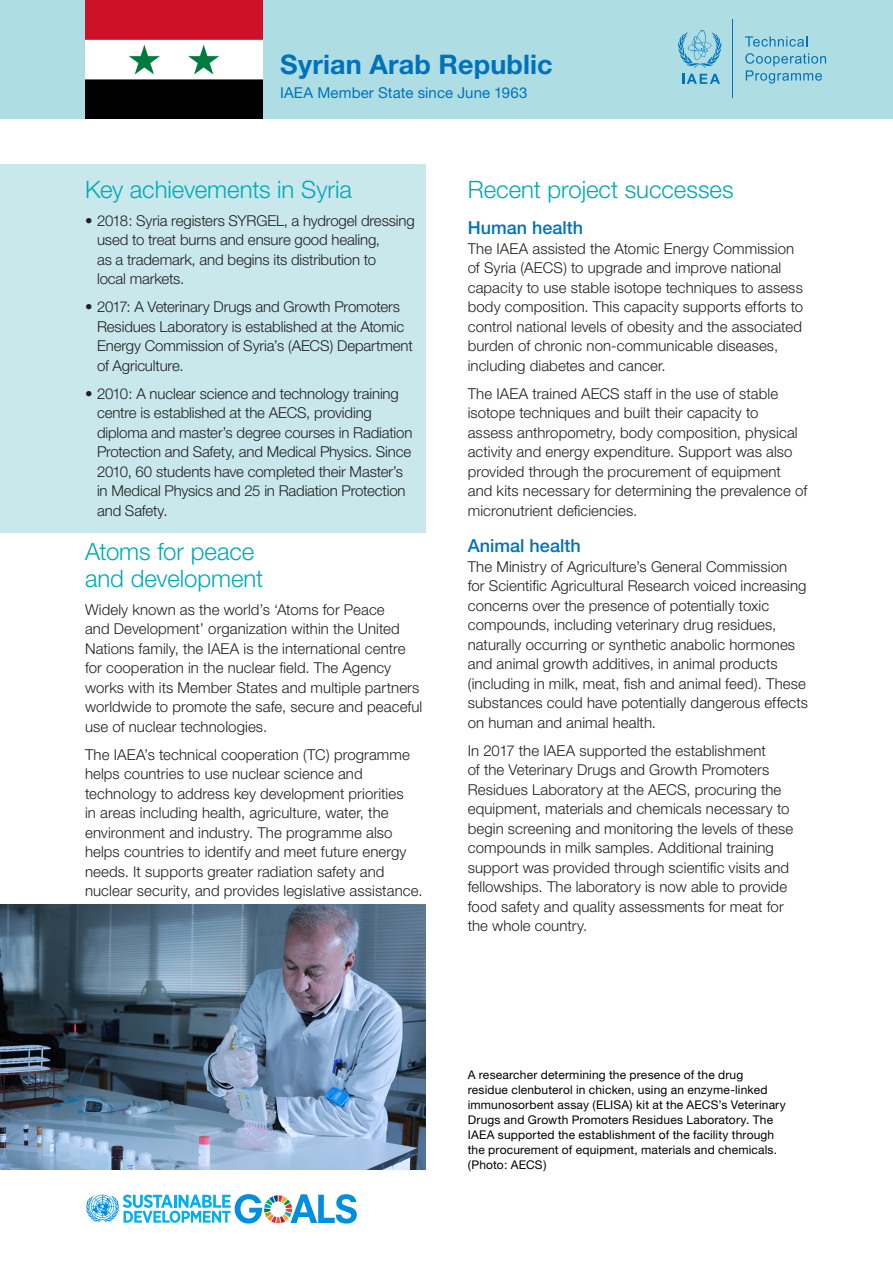
<style>
.page{position:relative;width:893px;height:1263px;background:#fff}
.page>*{position:absolute;margin:0;border:0;box-sizing:border-box;transform-origin:0 0}
.t1{font:700 27px "Helvetica Neue";letter-spacing:.005em;color:#0072bc}
.Heading{font:300 24px/27px "Helvetica Neue";letter-spacing:-.005em;color:#00aab5}
.Subhead{font:500 18px "Helvetica Neue";color:#0072bc}
.t2{font:300 15px/19.5px "Helvetica Neue";letter-spacing:.005em;color:#231f20}
.t3{font:15px "Helvetica Neue";letter-spacing:.005em;color:#0072bc}
.t4{font:12px/15px "Helvetica Neue";letter-spacing:.015em;color:#000001}
</style>
<div class="page">
<div style="left:0;top:0;width:893px;height:118px;background:#aedee4"></div>
<img style="left:85px;top:0;width:177px;height:118px">
<svg style="left:86px;top:1194px;width:271px;height:29px"></svg>
<div style="left:0;top:164px;width:425px;height:368px;background:#c8e8ec"></div>
<svg style="left:678px;top:30px;width:44px;height:38px"></svg>
<svg style="left:682px;top:74px;width:38px;height:10px"></svg>
<hr style="left:733px;top:19px;width:1px;height:79px;background:#0072bc">
<svg style="left:745px;top:36px;width:62px;height:11px"></svg>
<svg style="left:745px;top:53px;width:81px;height:31px"></svg>
<img style="left:0;top:904px;width:425px;height:265px">
<p class="t1" style="left:280px;top:48px;width:274px">Syrian Arab Republic</p>
<p class="t3" style="left:280px;top:84px;width:249px">IAEA Member State since June 1963</p>
<p class="Heading" style="left:85px;top:175px;width:268px">Key achievements in Syria</p>
<p class="t2" style="left:97px;top:210px;width:319px;text-indent:-12px">• 2018: Syria registers SYRGEL, a hydrogel dressing used to treat burns and ensure good healing,<br>as a trademark, and begins its distribution to<br>local markets.</p>
<p class="t2" style="left:97px;top:297px;width:317px;text-indent:-12px">• 2017: A Veterinary Drugs and Growth Promoters Residues Laboratory is established at the Atomic Energy Commission of Syria’s (AECS) Department of Agriculture.</p>
<p class="t2" style="left:97px;top:383px;width:317px;text-indent:-12px">• 2010: A nuclear science and technology training centre is established at the AECS, providing diploma and master’s degree courses in Radiation Protection and Safety, and Medical Physics. Since 2010, 60 students have completed their Master’s in Medical Physics and 25 in Radiation Protection and Safety.</p>
<p class="Heading" style="left:85px;top:537px;width:180px">Atoms for peace and development</p>
<p class="t2" style="left:85px;top:599px;width:339px">Widely known as the world’s ‘Atoms for Peace<br>and Development’ organization within the United Nations family, the IAEA is the international centre for cooperation in the nuclear field. The Agency works with its Member States and multiple partners worldwide to promote the safe, secure and peaceful use of nuclear technologies.</p>
<p class="t2" style="left:85px;top:744px;width:339px">The IAEA’s technical cooperation (TC) programme helps countries to use nuclear science and technology to address key development priorities<br>in areas including health, agriculture, water, the environment and industry. The programme also helps countries to identify and meet future energy needs. It supports greater radiation safety and nuclear security, and provides legislative assistance.</p>
<p class="Heading" style="left:468px;top:175px;width:267px">Recent project successes</p>
<p class="Subhead" style="left:468px;top:217px;width:117px">Human health</p>
<p class="t2" style="left:468px;top:238px;width:337px">The IAEA assisted the Atomic Energy Commission of Syria (AECS) to upgrade and improve national capacity to use stable isotope techniques to assess body composition. This capacity supports efforts to control national levels of obesity and the associated burden of chronic non-communicable diseases, including diabetes and cancer.</p>
<p class="t2" style="left:468px;top:383px;width:341px">The IAEA trained AECS staff in the use of stable isotope techniques and built their capacity to assess anthropometry, body composition, physical activity and energy expenditure. Support was also provided through the procurement of equipment and kits necessary for determining the prevalence of micronutrient deficiencies.</p>
<p class="Subhead" style="left:468px;top:535px;width:114px">Animal health</p>
<p class="t2" style="left:468px;top:556px;width:342px">The Ministry of Agriculture’s General Commission for Scientific Agricultural Research voiced increasing concerns over the presence of potentially toxic compounds, including veterinary drug residues, naturally occurring or synthetic anabolic hormones and animal growth additives, in animal products (including in milk, meat, fish and animal feed). These substances could have potentially dangerous effects on human and animal health.</p>
<p class="t2" style="left:468px;top:740px;width:327px">In 2017 the IAEA supported the establishment<br>of the Veterinary Drugs and Growth Promoters Residues Laboratory at the AECS, procuring the equipment, materials and chemicals necessary to begin screening and monitoring the levels of these compounds in milk samples. Additional training support was provided through scientific visits and fellowships. The laboratory is now able to provide food safety and quality assessments for meat for the whole country.</p>
<p class="t4" style="left:468px;top:1067px;width:320px">A researcher determining the presence of the drug residue clenbuterol in chicken, using an enzyme-linked immunosorbent assay (ELISA) kit at the AECS’s Veterinary Drugs and Growth Promoters Residues Laboratory. The IAEA supported the establishment of the facility through the procurement of equipment, materials and chemicals. (Photo: AECS)</p>
</div>
